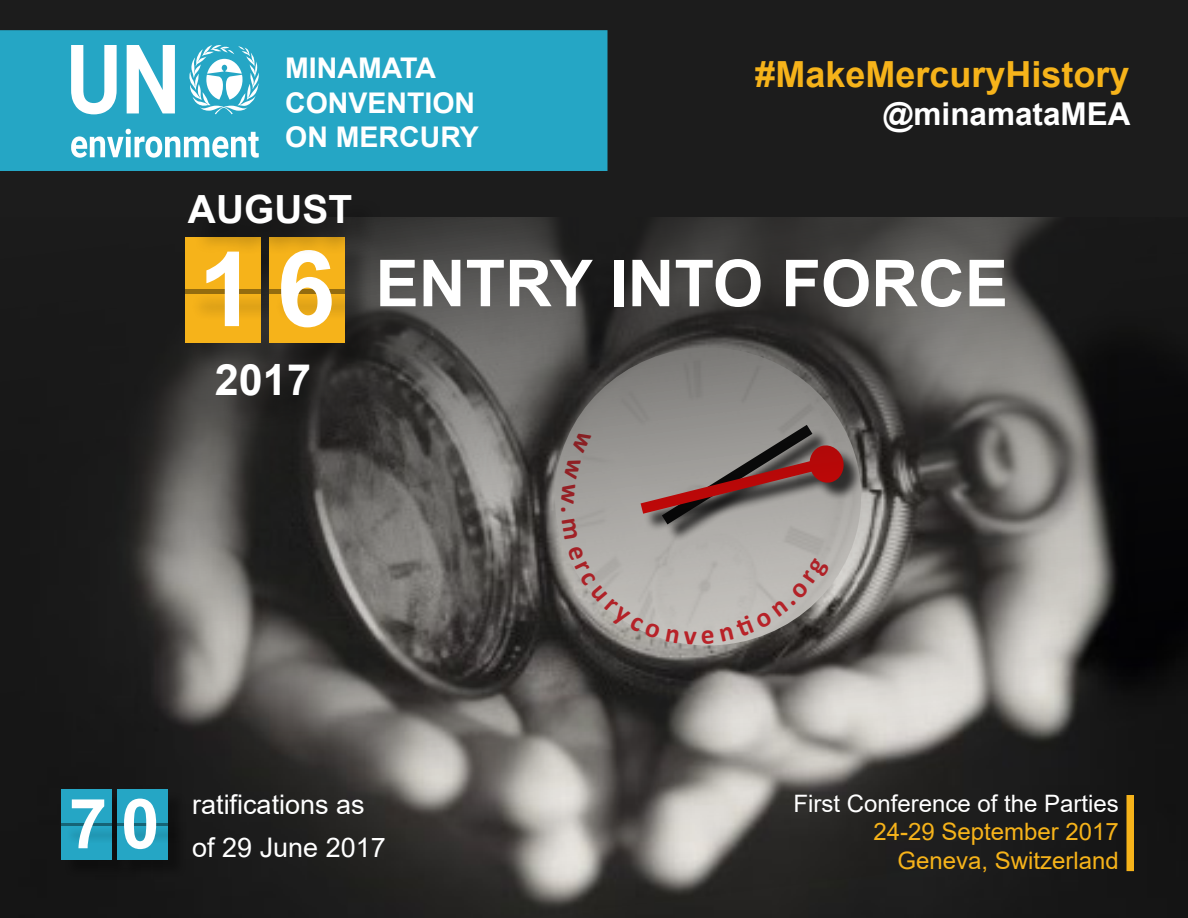
<style>
.page{position:relative;width:1188px;height:918px;background:#1c1c1c}
.page>*{position:absolute;margin:0;border:0;box-sizing:border-box;transform-origin:0 0}
.t1{font:700 69.15px "Arial";color:#fff}
.t2{font:700 64.8px "Arial";color:#fff}
.t3{font:700 43.2px "Arial";color:#fff}
.t4{font:700 38.85px "Arial";color:#fff}
.t5{font:700 36px "Arial";color:#f6b31a}
.t6{font:700 31.5px "Arial";color:#fff}
.t7{font:700 28.5px/34.2px "Arial";color:#fff}
.t8{font:27px "Arial";color:#fff}
.t9{font:24px/28.8px "Arial";color:#f6b31a;text-align:right}
.t10{font:24px "Arial";color:#fff}
.s1{font-size:103.65px}
.s2{font-size:105.9px}
</style>
<div class="page">
<img style="left:61px;top:218px;width:1127px;height:700px">
<div style="left:555px;top:348px;width:306px;height:297px;background:linear-gradient(to bottom,#7b7a77,#cbc9c4);border-radius:50%"></div>
<div style="left:665px;top:428px;width:165px;height:114px;background:#b1aeab"></div>
<div style="left:643px;top:448px;width:219px;height:84px;background:#000;opacity:.75"></div>
<svg style="left:629px;top:415px;width:217px;height:120px"></svg>
<div style="left:0;top:30px;width:608px;height:141px;background:#25a6c5"></div>
<svg style="left:188px;top:44px;width:72px;height:70px;background:#6ec3d8"></svg>
<svg style="left:71px;top:45px;width:46px;height:69px;background:#9ed7e5"></svg>
<svg style="left:127px;top:45px;width:48px;height:68px;background:#b7e1eb"></svg>
<svg style="left:71px;top:129px;width:188px;height:29px;background:#7cc9dc"></svg>
<div style="left:188px;top:240px;width:184px;height:130px;background:#000;opacity:.32"></div>
<div style="left:185px;top:237px;width:76px;height:106px;background:#f6b31a"></div>
<div style="left:189px;top:292px;width:98px;height:29px;background:#000;opacity:.75"></div>
<div style="left:173px;top:279px;width:102px;height:15px;background:#000;opacity:.5"></div>
<div style="left:269px;top:237px;width:76px;height:106px;background:#f6b31a"></div>
<div style="left:273px;top:292px;width:99px;height:29px;background:#000;opacity:.75"></div>
<div style="left:257px;top:279px;width:102px;height:15px;background:#000;opacity:.5"></div>
<div style="left:194px;top:198px;width:190px;height:58px;background:#000;opacity:.4"></div>
<div style="left:221px;top:368px;width:121px;height:60px;background:#000;opacity:.4"></div>
<div style="left:1126px;top:795px;width:8px;height:76px;background:#f6b31a"></div>
<div style="left:64px;top:791px;width:122px;height:87px;background:#121212"></div>
<div style="left:62px;top:789px;width:50px;height:71px;background:#25a6c5"></div>
<div style="left:64px;top:826px;width:65px;height:18px;background:#000;opacity:.75"></div>
<div style="left:49px;top:813px;width:76px;height:14px;background:#000;opacity:.5"></div>
<div style="left:118px;top:789px;width:50px;height:71px;background:#25a6c5"></div>
<div style="left:120px;top:826px;width:65px;height:18px;background:#000;opacity:.75"></div>
<div style="left:105px;top:813px;width:76px;height:14px;background:#000;opacity:.5"></div>
<svg style="left:561px;top:431px;width:31px;height:81px;background:#979692"></svg>
<svg style="left:562px;top:519px;width:16px;height:20px"></svg>
<svg style="left:568px;top:545px;width:146px;height:100px;background:#aba9a5"></svg>
<svg style="left:720px;top:558px;width:110px;height:84px;background:#a7a4a0"></svg>
<p class="t7" style="left:285px;top:52px;width:195px">MINAMATA<br>CONVENTION<br>ON MERCURY</p>
<h3 class="t4" style="left:188px;top:182px;width:166px">AUGUST</h3>
<h3 class="t5" style="left:755px;top:49px;width:376px">#MakeMercuryHistory</h3>
<h3 class="t6" style="left:883px;top:91px;width:249px">@minamataMEA</h3>
<h2 class="t2" style="left:198px;top:238px;width:811px"><span class="s1">1</span> <span class="s2">6</span> ENTRY INTO FORCE</h2>
<h3 class="t3" style="left:215px;top:349px;width:98px">2017</h3>
<h1 class="t1" style="left:69px;top:775px;width:92px">70</h1>
<p class="t8" style="left:192px;top:786px;width:174px">ratifications as</p>
<p class="t8" style="left:192px;top:829px;width:195px">of 29 June 2017</p>
<p class="t10" style="left:794px;top:787px;width:327px">First Conference of the Parties</p>
<p class="t9" style="left:873px;top:817px;width:247px">24-29 September 2017<br>Geneva, Switzerland</p>
</div>
